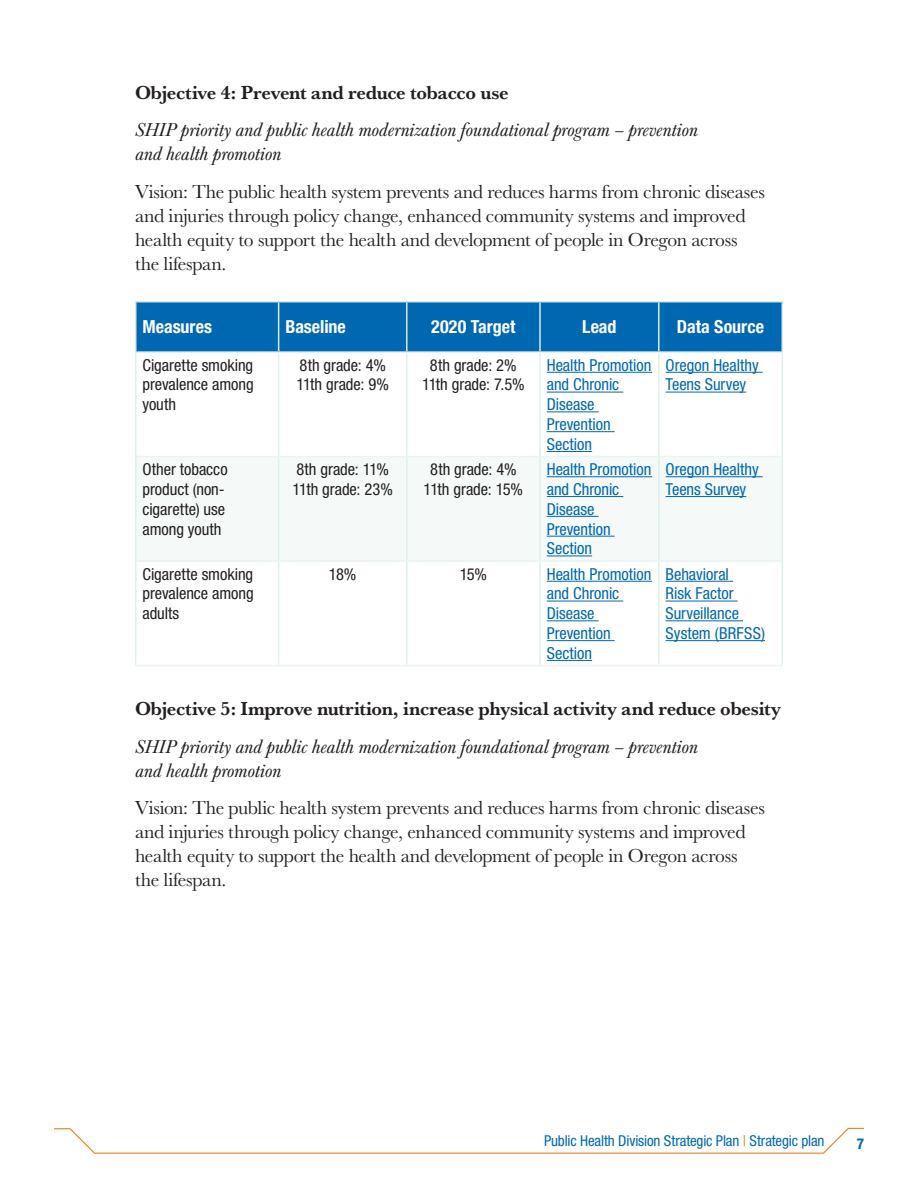
<style>
.page{position:relative;width:918px;height:1188px;background:#fff}
.page>*{position:absolute;margin:0;border:0;box-sizing:border-box;transform-origin:0 0}
.Body{font:19.5px/24px "Baskerville URW";letter-spacing:-.015em;color:#231f20}
.Body-2{font:italic 19.5px/24px "Baskerville URW";letter-spacing:-.01em;color:#231f20}
.Body-3{font:700 19.5px "Baskerville URW";letter-spacing:-.015em;color:#231f20}
.TFirstRow_WhiteText{font:700 condensed 18px "Helvetica Neue LT Std";color:#fff}
.Tbody_Center_justify{font:condensed 16.5px/19.8px "Helvetica Neue LT Std";color:#0067b1}
.Tbody_Center_justify-2{font:condensed 16.5px/19.8px "Helvetica Neue LT Std";letter-spacing:-.005em;color:#231f20;text-align:justify}
.t1{font:condensed 15px "Helvetica Neue LT Std";letter-spacing:-.01em;color:#0067b1}
.t2{font:700 condensed 15px "Helvetica Neue LT Std";color:#0067b1}
.s1{color:#ea7e1d}
</style>
<div class="page">
<svg style="left:54px;top:1127px;width:810px;height:27px"></svg>
<div style="left:136px;top:302px;width:646px;height:49px;background:#0067b1"></div>
<svg style="left:136px;top:353px;width:646px;height:312px"></svg>
<div style="left:136px;top:457px;width:646px;height:103px;background:#f5faf8"></div>
<hr style="left:135px;top:351px;width:144px;height:2px;background:#e0f0ea">
<hr style="left:135px;top:353px;width:1px;height:104px;background:#e0f0ea">
<hr style="left:279px;top:351px;width:128px;height:2px;background:#e0f0ea">
<hr style="left:278px;top:353px;width:1px;height:103px;background:#e0f0ea">
<hr style="left:407px;top:351px;width:133px;height:2px;background:#e0f0ea">
<hr style="left:406px;top:353px;width:2px;height:103px;background:#e0f0ea">
<hr style="left:135px;top:457px;width:1px;height:104px;background:#e0f0ea">
<hr style="left:278px;top:457px;width:1px;height:103px;background:#e0f0ea">
<hr style="left:406px;top:457px;width:2px;height:103px;background:#e0f0ea">
<hr style="left:135px;top:561px;width:1px;height:104px;background:#e0f0ea">
<hr style="left:278px;top:562px;width:1px;height:103px;background:#e0f0ea">
<hr style="left:406px;top:562px;width:2px;height:103px;background:#e0f0ea">
<hr style="left:539px;top:302px;width:2px;height:49px;background:#d8ebe3">
<hr style="left:658px;top:302px;width:2px;height:49px;background:#d8ebe3">
<hr style="left:782px;top:302px;width:1px;height:49px;background:#d8ebe3">
<hr style="left:136px;top:456px;width:143px;height:1px;background:#eaf4f0">
<hr style="left:279px;top:456px;width:128px;height:1px;background:#eaf4f0">
<hr style="left:407px;top:456px;width:133px;height:1px;background:#eaf4f0">
<hr style="left:136px;top:560px;width:143px;height:2px;background:#eaf4f0">
<hr style="left:279px;top:560px;width:128px;height:2px;background:#eaf4f0">
<hr style="left:407px;top:560px;width:133px;height:2px;background:#eaf4f0">
<hr style="left:135px;top:665px;width:144px;height:1px;background:#eaf4f0">
<hr style="left:279px;top:665px;width:128px;height:1px;background:#eaf4f0">
<hr style="left:407px;top:665px;width:133px;height:1px;background:#eaf4f0">
<hr style="left:278px;top:302px;width:1px;height:49px;background:#d8ebe3">
<hr style="left:406px;top:302px;width:2px;height:49px;background:#d8ebe3">
<hr style="left:135px;top:301px;width:144px;height:1px;background:#d8ebe3">
<hr style="left:135px;top:302px;width:1px;height:49px;background:#d8ebe3">
<hr style="left:279px;top:301px;width:128px;height:1px;background:#d8ebe3">
<hr style="left:407px;top:301px;width:133px;height:1px;background:#d8ebe3">
<hr style="left:540px;top:301px;width:119px;height:1px;background:#d8ebe3">
<hr style="left:659px;top:301px;width:124px;height:1px;background:#d8ebe3">
<hr style="left:540px;top:351px;width:119px;height:2px;background:#e0f0ea">
<hr style="left:539px;top:353px;width:2px;height:103px;background:#e0f0ea">
<hr style="left:659px;top:351px;width:124px;height:2px;background:#e0f0ea">
<hr style="left:658px;top:353px;width:2px;height:103px;background:#e0f0ea">
<hr style="left:782px;top:353px;width:1px;height:104px;background:#e0f0ea">
<hr style="left:539px;top:457px;width:2px;height:103px;background:#e0f0ea">
<hr style="left:658px;top:457px;width:2px;height:103px;background:#e0f0ea">
<hr style="left:782px;top:457px;width:1px;height:104px;background:#e0f0ea">
<hr style="left:539px;top:562px;width:2px;height:103px;background:#e0f0ea">
<hr style="left:658px;top:562px;width:2px;height:103px;background:#e0f0ea">
<hr style="left:782px;top:561px;width:1px;height:104px;background:#e0f0ea">
<hr style="left:540px;top:456px;width:119px;height:1px;background:#eaf4f0">
<hr style="left:659px;top:456px;width:123px;height:1px;background:#eaf4f0">
<hr style="left:540px;top:560px;width:119px;height:2px;background:#eaf4f0">
<hr style="left:659px;top:560px;width:123px;height:2px;background:#eaf4f0">
<hr style="left:540px;top:665px;width:119px;height:1px;background:#eaf4f0">
<hr style="left:659px;top:665px;width:124px;height:1px;background:#eaf4f0">
<hr style="left:547px;top:372px;width:105px;height:1px;background:#0067b1">
<hr style="left:547px;top:392px;width:76px;height:1px;background:#0067b1">
<hr style="left:547px;top:411px;width:52px;height:1px;background:#0067b1">
<hr style="left:547px;top:431px;width:68px;height:1px;background:#0067b1">
<hr style="left:547px;top:451px;width:45px;height:1px;background:#0067b1">
<hr style="left:666px;top:372px;width:97px;height:1px;background:#0067b1">
<hr style="left:666px;top:392px;width:80px;height:1px;background:#0067b1">
<hr style="left:547px;top:476px;width:105px;height:1px;background:#0067b1">
<hr style="left:547px;top:496px;width:76px;height:1px;background:#0067b1">
<hr style="left:547px;top:516px;width:52px;height:1px;background:#0067b1">
<hr style="left:547px;top:536px;width:68px;height:1px;background:#0067b1">
<hr style="left:547px;top:556px;width:45px;height:1px;background:#0067b1">
<hr style="left:666px;top:476px;width:97px;height:1px;background:#0067b1">
<hr style="left:666px;top:496px;width:80px;height:1px;background:#0067b1">
<hr style="left:547px;top:581px;width:105px;height:1px;background:#0067b1">
<hr style="left:547px;top:601px;width:76px;height:1px;background:#0067b1">
<hr style="left:547px;top:620px;width:52px;height:1px;background:#0067b1">
<hr style="left:547px;top:640px;width:68px;height:1px;background:#0067b1">
<hr style="left:547px;top:660px;width:45px;height:1px;background:#0067b1">
<hr style="left:666px;top:581px;width:67px;height:1px;background:#0067b1">
<hr style="left:666px;top:601px;width:72px;height:1px;background:#0067b1">
<hr style="left:666px;top:620px;width:77px;height:1px;background:#0067b1">
<hr style="left:666px;top:640px;width:99px;height:1px;background:#0067b1">
<p class="Body-3" style="left:135px;top:81px;width:375px">Objective 4: Prevent and reduce tobacco use</p>
<p class="Body-2" style="left:135px;top:119px;width:564px">SHIP priority and public health modernization foundational program – prevention and health promotion</p>
<p class="Body" style="left:135px;top:180px;width:631px">Vision: The public health system prevents and reduces harms from chronic diseases and injuries through policy change, enhanced community systems and improved health equity to support the health and development of people in Oregon across the lifespan.</p>
<p class="TFirstRow_WhiteText" style="left:142px;top:316px;width:71px">Measures</p>
<p class="TFirstRow_WhiteText" style="left:285px;top:316px;width:62px">Baseline</p>
<p class="TFirstRow_WhiteText" style="left:431px;top:316px;width:86px">2020 Target</p>
<p class="TFirstRow_WhiteText" style="left:582px;top:316px;width:36px">Lead</p>
<p class="TFirstRow_WhiteText" style="left:677px;top:316px;width:89px">Data Source</p>
<p class="Tbody_Center_justify-2" style="left:142px;top:355px;width:113px">Cigarette smoking prevalence among youth</p>
<p class="Tbody_Center_justify-2" style="left:300px;top:355px;width:88px">8th grade: 4%</p>
<p class="Tbody_Center_justify" style="left:547px;top:355px;width:106px">Health Promotion and Chronic<br>Disease<br>Prevention<br>Section</p>
<p class="Tbody_Center_justify" style="left:666px;top:355px;width:95px">Oregon Healthy<br>Teens Survey</p>
<p class="Tbody_Center_justify-2" style="left:430px;top:355px;width:88px">8th grade: 2%</p>
<p class="Tbody_Center_justify-2" style="left:422px;top:375px;width:104px">11th grade: 7.5%</p>
<p class="Tbody_Center_justify-2" style="left:296px;top:375px;width:94px">11th grade: 9%</p>
<p class="Tbody_Center_justify-2" style="left:142px;top:459px;width:87px;text-align:left">Other tobacco product (non&shy;cigarette) use among youth</p>
<p class="Tbody_Center_justify-2" style="left:296px;top:459px;width:94px">8th grade: 11%</p>
<p class="Tbody_Center_justify-2" style="left:292px;top:479px;width:102px">11th grade: 23%</p>
<p class="Tbody_Center_justify-2" style="left:430px;top:459px;width:88px">8th grade: 4%</p>
<p class="Tbody_Center_justify-2" style="left:424px;top:479px;width:101px">11th grade: 15%</p>
<p class="Tbody_Center_justify" style="left:547px;top:459px;width:106px">Health Promotion and Chronic<br>Disease<br>Prevention<br>Section</p>
<p class="Tbody_Center_justify" style="left:666px;top:459px;width:95px">Oregon Healthy<br>Teens Survey</p>
<p class="Tbody_Center_justify-2" style="left:142px;top:564px;width:113px">Cigarette smoking prevalence among adults</p>
<p class="Tbody_Center_justify-2" style="left:329px;top:564px;width:29px">18%</p>
<p class="Tbody_Center_justify-2" style="left:460px;top:564px;width:29px">15%</p>
<p class="Tbody_Center_justify" style="left:547px;top:564px;width:106px">Health Promotion and Chronic<br>Disease<br>Prevention<br>Section</p>
<p class="Tbody_Center_justify" style="left:666px;top:564px;width:101px">Behavioral<br>Risk Factor<br>Surveillance<br>System (BRFSS)</p>
<p class="Body-3" style="left:135px;top:697px;width:647px">Objective 5: Improve nutrition, increase physical activity and reduce obesity</p>
<p class="Body-2" style="left:135px;top:735px;width:564px">SHIP priority and public health modernization foundational program – prevention and health promotion</p>
<p class="Body" style="left:135px;top:796px;width:631px">Vision: The public health system prevents and reduces harms from chronic diseases and injuries through policy change, enhanced community systems and improved health equity to support the health and development of people in Oregon across the lifespan.</p>
<p class="t1" style="left:544px;top:1132px;width:282px">Public Health Division Strategic Plan <span class="s1">|</span> Strategic plan</p>
<p class="t2" style="left:857px;top:1135px;width:9px">7</p>
</div>
